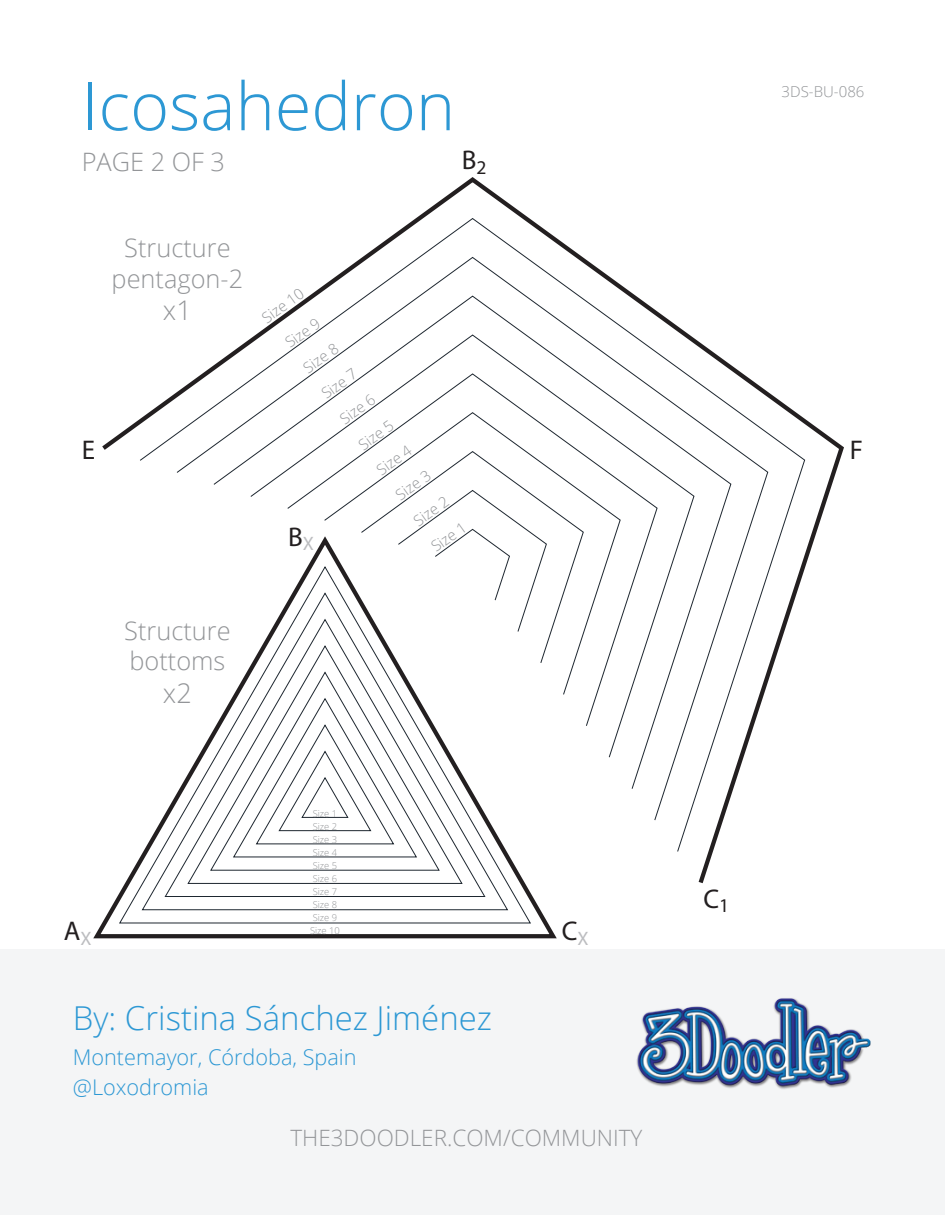
<style>
.page{position:relative;width:945px;height:1215px;background:#fff}
.page>*{position:absolute;margin:0;border:0;box-sizing:border-box;transform-origin:0 0}
.t1{font:300 66.6px "Open Sans";color:#2d98d4}
.t2{font:300 32.85px "Open Sans";color:#2d98d4}
.t3{font:27.15px "Myriad Pro";color:#231f20}
.t4{font:300 27px "Open Sans";color:#939598}
.t5{font:300 25.35px/30.5px "Open Sans";color:#939598;text-align:center}
.t6{font:300 22.5px "Open Sans";color:#939598}
.t7{font:300 21.6px/29.5px "Open Sans";color:#2d98d4}
.t8{font:300 15px/31.3px "Open Sans";color:#939598;text-align:justify}
.t9{font:300 9.3px/13px "Open Sans";color:#939598}
</style>
<div class="page">
<div style="left:0;top:950px;width:944px;height:265px;background:#f4f5f6"></div>
<img style="left:636px;top:998px;width:235px;height:91px">
<svg style="left:93px;top:894px;width:464px;height:45px"></svg>
<svg style="left:119px;top:854px;width:412px;height:70px"></svg>
<svg style="left:142px;top:852px;width:366px;height:58px"></svg>
<svg style="left:165px;top:852px;width:320px;height:45px"></svg>
<svg style="left:187px;top:852px;width:276px;height:32px"></svg>
<svg style="left:210px;top:852px;width:230px;height:19px"></svg>
<svg style="left:140px;top:218px;width:665px;height:634px"></svg>
<svg style="left:177px;top:257px;width:591px;height:563px"></svg>
<svg style="left:214px;top:295px;width:518px;height:494px"></svg>
<svg style="left:250px;top:334px;width:445px;height:423px"></svg>
<svg style="left:287px;top:373px;width:371px;height:353px"></svg>
<svg style="left:324px;top:412px;width:297px;height:283px"></svg>
<svg style="left:361px;top:451px;width:223px;height:212px"></svg>
<svg style="left:398px;top:490px;width:149px;height:142px"></svg>
<h1 class="t1" style="left:82px;top:60px;width:375px">Icosahedron</h1>
<h3 class="t5" style="left:82px;top:146px;width:145px">PAGE 2 OF 3</h3>
<h3 class="t3" style="left:462px;top:143px;width:26px">B<sub>2</sub></h3>
<p class="t8" style="left:782px;top:75px;width:84px">3DS-BU-086</p>
<h3 class="t5" style="left:112px;top:232px;width:133px">Structure pentagon-2</h3>
<h3 class="t4" style="left:163px;top:292px;width:30px">x1</h3>
<p class="t8" style="left:254px;top:307px;width:49px;rotate:-36deg">Size 10</p>
<p class="t8" style="left:276px;top:332px;width:42px;rotate:-36deg">Size 9<br>Size 8<br>Size 7<br>Size 6<br>Size 5<br>Size 4<br>Size 3<br>Size 2<br>Size 1</p>
<h3 class="t3" style="left:82px;top:433px;width:15px">E</h3>
<h3 class="t3" style="left:850px;top:433px;width:15px">F</h3>
<h3 class="t3" style="left:288px;top:520px;width:27px">B<sub>X</sub></h3>
<h3 class="t5" style="left:124px;top:615px;width:108px;text-align:left">Structure bottoms</h3>
<h3 class="t4" style="left:163px;top:674px;width:30px">x2</h3>
<h3 class="t3" style="left:64px;top:914px;width:29px">A<sub>X</sub></h3>
<p class="t9" style="left:310px;top:807px;width:31px">Size 1<br>Size 2<br>Size 3<br>Size 4<br>Size 5<br>Size 6<br>Size 7<br>Size 8<br>Size 9<br>Size 10</p>
<h2 class="t2" style="left:73px;top:996px;width:421px">By: Cristina Sánchez Jiménez</h2>
<h3 class="t7" style="left:73px;top:1042px;width:285px">Montemayor, Córdoba, Spain @Loxodromia</h3>
<h3 class="t3" style="left:562px;top:914px;width:28px">C<sub>X</sub></h3>
<h3 class="t6" style="left:290px;top:1122px;width:354px">THE3DOODLER.COM/COMMUNITY</h3>
<h3 class="t3" style="left:703px;top:882px;width:27px">C<sub>1</sub></h3>
</div>
